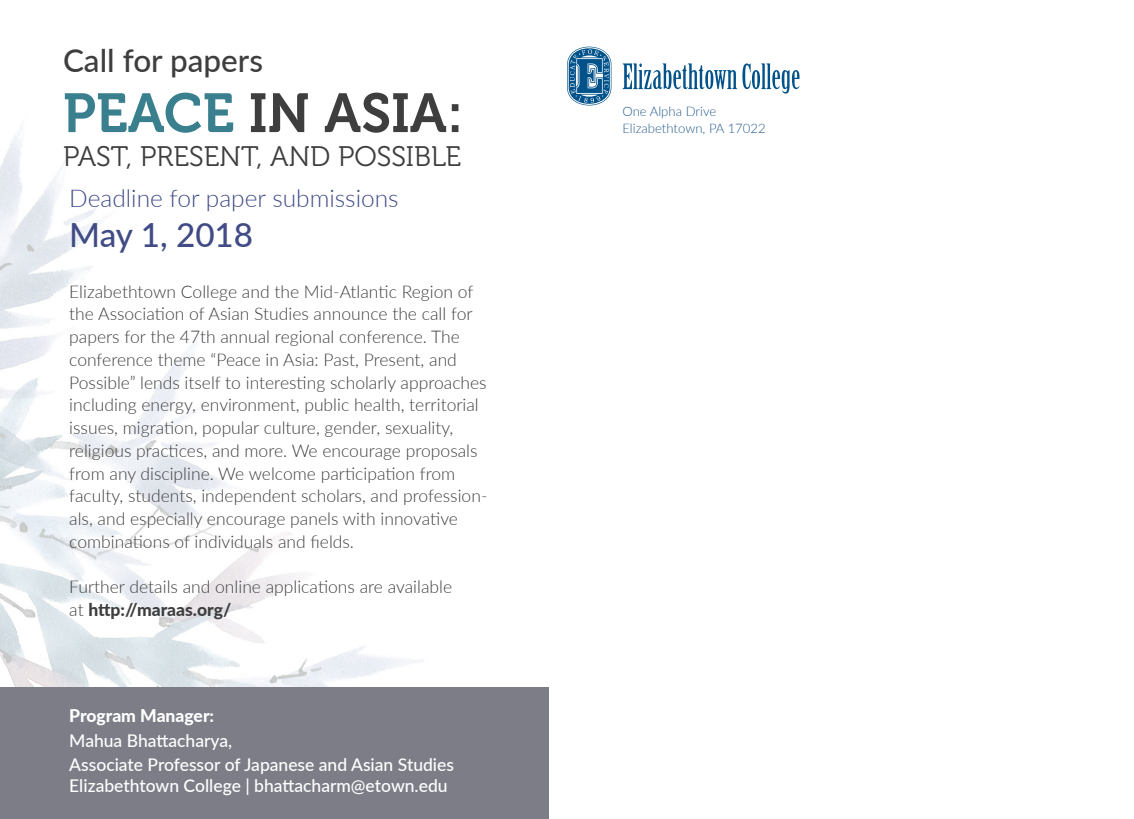
<style>
.page{position:relative;width:1134px;height:819px;background:#fff}
.page>*{position:absolute;margin:0;border:0;box-sizing:border-box;transform-origin:0 0}
.t1{font:54.77px "Museo 700";color:#3e3e3f}
.t2{font:500 33.25px "Lato";color:#414b85}
.t3{font:500 31.5px "Lato";color:#3e3e3f}
.t4{font:28.18px "Museo 300";color:#3e3e3f}
.t5{font:300 24.5px "Lato";color:#414b85}
.t6{font:300 17.5px/22.8px "Lato";color:#3e3e3f}
.t7{font:500 17.5px/24.5px "Lato";color:#fff}
.t8{font:800 17.5px "Lato";color:#fff}
.t9{font:300 13.12px/16.6px "Lato";color:#285c91}
.s1{color:#397f8d}
.s2{font-weight:800}
</style>
<div class="page">
<img style="left:0;top:125px;width:423px;height:562px">
<div style="left:0;top:687px;width:549px;height:132px;background:#7c7d87"></div>
<svg style="left:567px;top:47px;width:44px;height:59px"></svg>
<svg style="left:623px;top:63px;width:176px;height:31px"></svg>
<h3 class="t3" style="left:63px;top:38px;width:202px">Call for papers</h3>
<h1 class="t1" style="left:63px;top:83px;width:402px"><span class="s1">PEACE</span> IN ASIA:</h1>
<h3 class="t4" style="left:63px;top:141px;width:400px">PAST, PRESENT, AND POSSIBLE</h3>
<h3 class="t5" style="left:69px;top:181px;width:331px">Deadline for paper submissions</h3>
<h2 class="t2" style="left:69px;top:211px;width:185px">May 1, 2018</h2>
<p class="t6" style="left:69px;top:279px;width:420px">Elizabethtown College and the Mid-Atlantic Region of the Association of Asian Studies announce the call for papers for the 47th annual regional conference. The conference theme “Peace in Asia: Past, Present, and Possible” lends itself to interesting scholarly approaches including energy, environment, public health, territorial issues, migration, popular culture, gender, sexuality, religious practices, and more. We encourage proposals from any discipline. We welcome participation from faculty, students, independent scholars, and profession&shy;als, and especially encourage panels with innovative combinations of individuals and fields.</p>
<p class="t6" style="left:69px;top:575px;width:384px">Further details and online applications are available at <span class="s2">http://maraas.org/</span></p>
<p class="t8" style="left:69px;top:703px;width:146px">Program Manager:</p>
<p class="t7" style="left:69px;top:727px;width:386px">Mahua Bhattacharya,<br>Associate Professor of Japanese and Asian Studies</p>
<p class="t7" style="left:69px;top:773px;width:380px">Elizabethtown College | bhattacharm@etown.edu</p>
<p class="t9" style="left:622px;top:103px;width:145px">One Alpha Drive<br>Elizabethtown, PA 17022</p>
</div>
